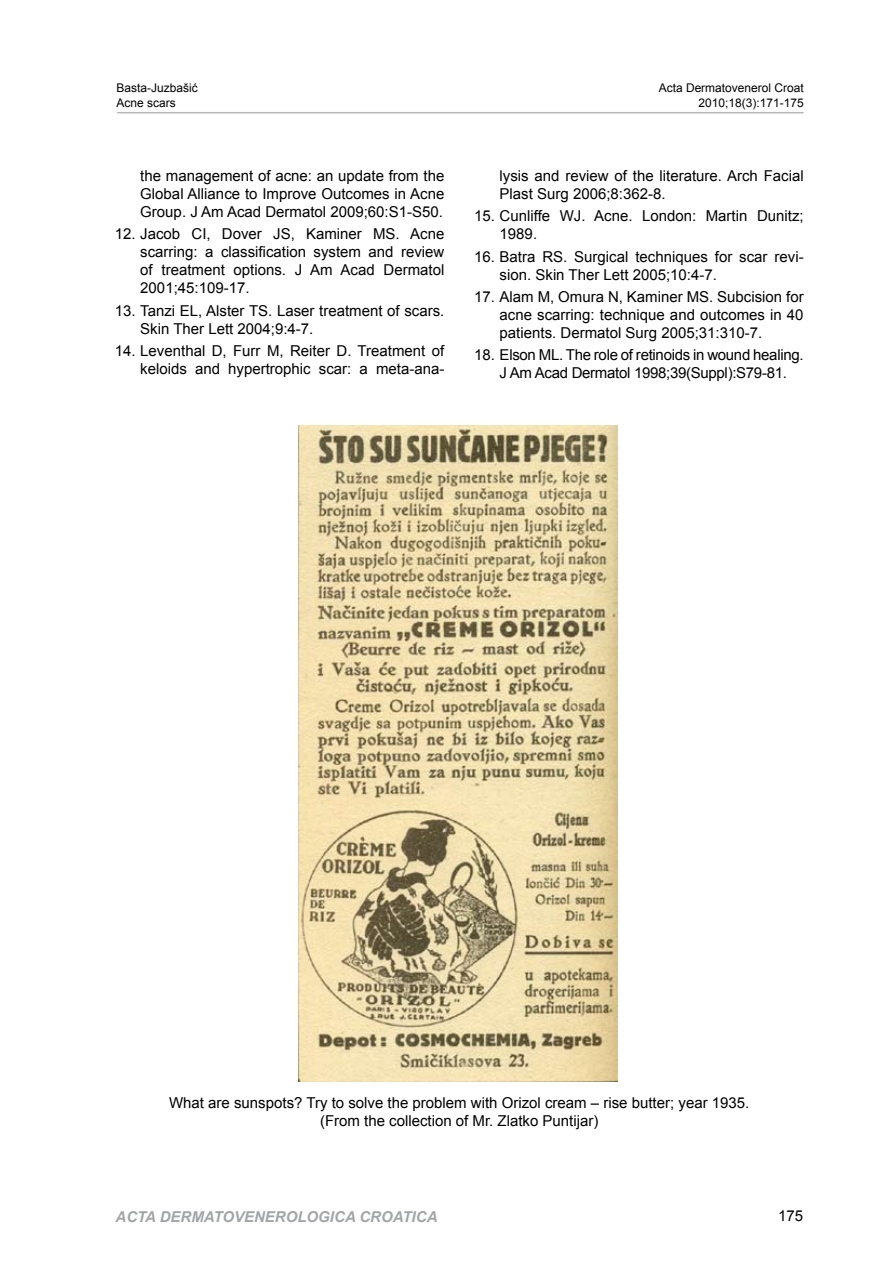
<style>
.page{position:relative;width:893px;height:1263px;background:#fff}
.page>*{position:absolute;margin:0;border:0;box-sizing:border-box;transform-origin:0 0}
.t1{font:15px/18px "Arial";color:#000}
.t2{font:15px/18px "Arial";letter-spacing:-.02em;color:#000;text-align:center}
.t3{font:italic 700 15px "Arial";color:#a2a4a6}
.t4{font:12px "Arial";color:#000}
</style>
<div class="page">
<hr style="left:117px;top:112px;width:687px;height:1px;background:#b4b6b7">
<img style="left:299px;top:425px;width:319px;height:656px">
<p class="t4" style="left:117px;top:80px;width:83px">Basta-Juzbašić</p>
<p class="t4" style="left:659px;top:80px;width:146px">Acta Dermatovenerol Croat</p>
<p class="t4" style="left:117px;top:95px;width:61px">Acne scars</p>
<p class="t4" style="left:699px;top:95px;width:107px">2010;18(3):171-175</p>
<p class="t1" style="left:140px;top:167px;width:306px;text-align:justify">the management of acne: an update from the Global Alliance to Improve Outcomes in Acne Group. J Am Acad Dermatol 2009;60:S1-S50.</p>
<p class="t1" style="left:140px;top:225px;width:306px;text-align:justify;text-indent:-26px">12. Jacob CI, Dover JS, Kaminer MS. Acne scarring: a classification system and review of treatment options. J Am Acad Dermatol 2001;45:109-17.</p>
<p class="t1" style="left:140px;top:301px;width:306px;text-indent:-26px">13. Tanzi EL, Alster TS. Laser treatment of scars.<br>Skin Ther Lett 2004;9:4-7.</p>
<p class="t1" style="left:115px;top:342px;width:331px;text-align:right">14. Leventhal D, Furr M, Reiter D. Treatment of keloids and hypertrophic scar: a meta-ana-</p>
<p class="t1" style="left:500px;top:167px;width:306px">lysis and review of the literature. Arch Facial<br>Plast Surg 2006;8:362-8.</p>
<p class="t1" style="left:500px;top:207px;width:306px;text-indent:-26px">15. Cunliffe WJ. Acne. London: Martin Dunitz;<br>1989.</p>
<p class="t1" style="left:500px;top:247px;width:306px;text-indent:-26px">16. Batra RS. Surgical techniques for scar revi&shy;sion. Skin Ther Lett 2005;10:4-7.</p>
<p class="t1" style="left:500px;top:288px;width:306px;text-align:justify;text-indent:-26px">17. Alam M, Omura N, Kaminer MS. Subcision for acne scarring: technique and outcomes in 40 patients. Dermatol Surg 2005;31:310-7.</p>
<p class="t2" style="left:474px;top:346px;width:331px">18. Elson ML. The role of retinoids in wound healing.<br>J Am Acad Dermatol 1998;39(Suppl):S79-81.</p>
<p class="t1" style="left:169px;top:1094px;width:582px;text-align:center">What are sunspots? Try to solve the problem with Orizol cream – rise butter; year 1935. (From the collection of Mr. Zlatko Puntijar)</p>
<p class="t3" style="left:116px;top:1207px;width:323px">ACTA DERMATOVENEROLOGICA CROATICA</p>
<p class="t1" style="left:778px;top:1207px;width:27px">175</p>
</div>
